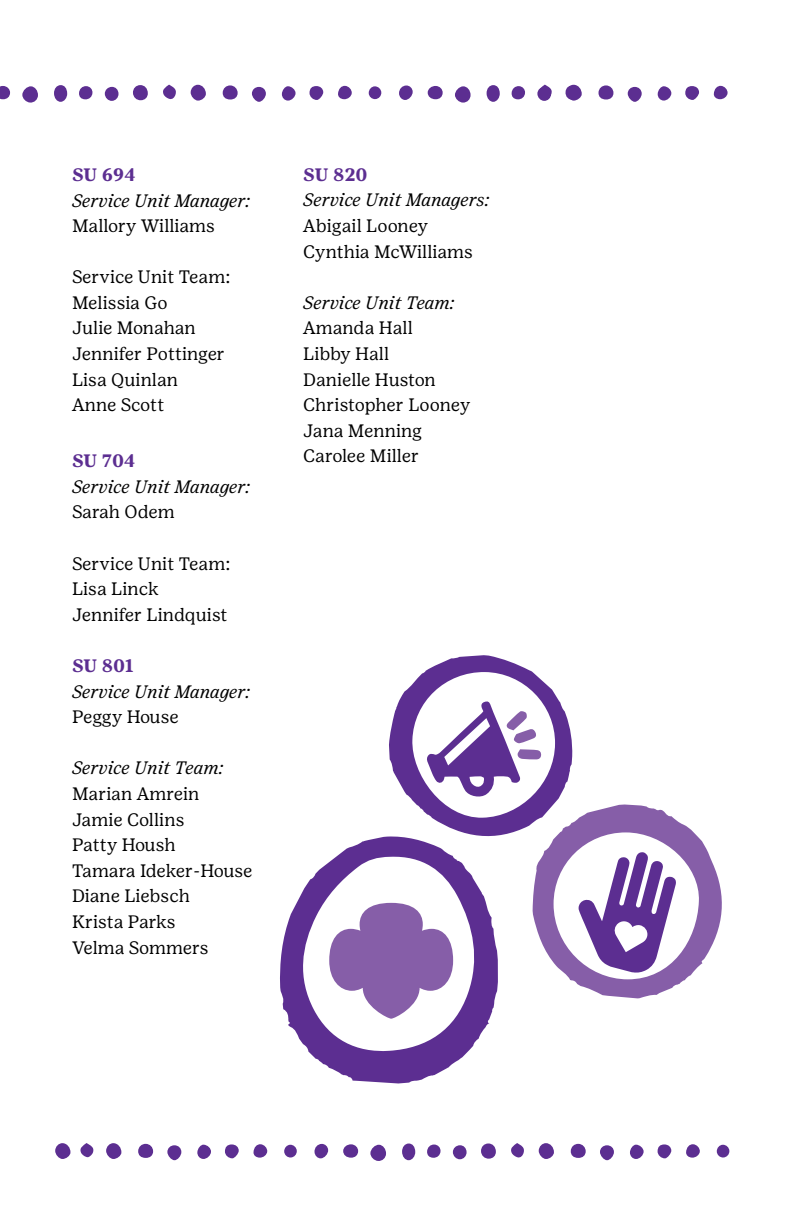
<style>
.page{position:relative;width:792px;height:1224px;background:#fff}
.page>*{position:absolute;margin:0;border:0;box-sizing:border-box;transform-origin:0 0}
.t1{font:18px/25.6px "Girl Scout Text";color:#000}
.t2{font:italic 18px "Girl Scout Text";color:#000}
.t3{font:700 18px "Girl Scout Text";letter-spacing:-.015em;color:#5c2e91}
</style>
<div class="page">
<div style="left:22px;top:86px;width:16px;height:17px;background:#5c2e91;border-radius:50%"></div>
<div style="left:455px;top:86px;width:16px;height:17px;background:#5c2e91;border-radius:50%"></div>
<div style="left:191px;top:85px;width:15px;height:16px;background:#5c2e91;border-radius:7px"></div>
<div style="left:133px;top:85px;width:15px;height:15px;background:#5c2e91;border-radius:50%"></div>
<div style="left:487px;top:85px;width:13px;height:17px;background:#5c2e91;border-radius:50%"></div>
<div style="left:54px;top:85px;width:13px;height:17px;background:#5c2e91;border-radius:50%"></div>
<div style="left:223px;top:85px;width:15px;height:15px;background:#5c2e91;border-radius:50%"></div>
<div style="left:252px;top:87px;width:14px;height:15px;background:#5c2e91;border-radius:50%"></div>
<svg style="left:0;top:86px;width:10px;height:13px"></svg>
<div style="left:428px;top:86px;width:15px;height:13px;background:#5c2e91;border-radius:50%"></div>
<div style="left:399px;top:85px;width:14px;height:15px;background:#5c2e91;border-radius:6px"></div>
<div style="left:105px;top:87px;width:14px;height:14px;background:#5c2e91;border-radius:50%"></div>
<div style="left:537px;top:87px;width:14px;height:14px;background:#5c2e91;border-radius:50%"></div>
<div style="left:282px;top:86px;width:14px;height:15px;background:#5c2e91;border-radius:50%"></div>
<div style="left:309px;top:86px;width:14px;height:14px;background:#5c2e91;border-radius:7px"></div>
<svg style="left:338px;top:86px;width:14px;height:13px"></svg>
<div style="left:511px;top:86px;width:14px;height:14px;background:#5c2e91;border-radius:50%"></div>
<div style="left:79px;top:86px;width:14px;height:14px;background:#5c2e91;border-radius:50%"></div>
<svg style="left:163px;top:85px;width:13px;height:15px"></svg>
<div style="left:369px;top:86px;width:12px;height:13px;background:#5c2e91;border-radius:50%"></div>
<div style="left:566px;top:85px;width:16px;height:16px;background:#5c2e91;border-radius:7px"></div>
<div style="left:598px;top:85px;width:15px;height:15px;background:#5c2e91;border-radius:50%"></div>
<div style="left:628px;top:87px;width:14px;height:15px;background:#5c2e91;border-radius:50%"></div>
<svg style="left:658px;top:86px;width:13px;height:15px"></svg>
<div style="left:685px;top:86px;width:14px;height:14px;background:#5c2e91;border-radius:50%"></div>
<svg style="left:714px;top:86px;width:14px;height:13px"></svg>
<svg style="left:537px;top:85px;width:15px;height:14px"></svg>
<svg style="left:280px;top:862px;width:210px;height:221px"></svg>
<div style="left:370px;top:1145px;width:16px;height:16px;background:#5c2e91;border-radius:50%"></div>
<div style="left:106px;top:1143px;width:16px;height:16px;background:#5c2e91;border-radius:7px"></div>
<div style="left:55px;top:1143px;width:16px;height:16px;background:#5c2e91;border-radius:7px"></div>
<div style="left:539px;top:1143px;width:15px;height:16px;background:#5c2e91;border-radius:7px"></div>
<div style="left:481px;top:1143px;width:15px;height:16px;background:#5c2e91;border-radius:50%"></div>
<div style="left:402px;top:1143px;width:13px;height:17px;background:#5c2e91;border-radius:50%"></div>
<div style="left:571px;top:1144px;width:15px;height:14px;background:#5c2e91;border-radius:50%"></div>
<div style="left:138px;top:1144px;width:15px;height:14px;background:#5c2e91;border-radius:50%"></div>
<div style="left:167px;top:1145px;width:14px;height:15px;background:#5c2e91;border-radius:50%"></div>
<div style="left:600px;top:1145px;width:14px;height:15px;background:#5c2e91;border-radius:50%"></div>
<div style="left:343px;top:1144px;width:15px;height:14px;background:#5c2e91;border-radius:50%"></div>
<div style="left:314px;top:1144px;width:14px;height:14px;background:#5c2e91;border-radius:6px"></div>
<div style="left:453px;top:1145px;width:14px;height:14px;background:#5c2e91;border-radius:50%"></div>
<div style="left:630px;top:1145px;width:14px;height:14px;background:#5c2e91;border-radius:50%"></div>
<svg style="left:197px;top:1144px;width:14px;height:15px"></svg>
<div style="left:225px;top:1144px;width:14px;height:14px;background:#5c2e91;border-radius:50%"></div>
<div style="left:658px;top:1144px;width:13px;height:15px;background:#5c2e91;border-radius:7px"></div>
<svg style="left:253px;top:1144px;width:14px;height:14px"></svg>
<svg style="left:686px;top:1144px;width:14px;height:14px"></svg>
<div style="left:427px;top:1144px;width:14px;height:14px;background:#5c2e91;border-radius:50%"></div>
<svg style="left:511px;top:1143px;width:13px;height:15px"></svg>
<svg style="left:80px;top:1143px;width:14px;height:14px"></svg>
<div style="left:717px;top:1145px;width:13px;height:13px;background:#5c2e91;border-radius:50%"></div>
<div style="left:284px;top:1145px;width:13px;height:13px;background:#5c2e91;border-radius:50%"></div>
<svg style="left:329px;top:655px;width:393px;height:364px"></svg>
<p class="t3" style="left:72px;top:164px;width:65px">SU 694</p>
<p class="t2" style="left:72px;top:190px;width:180px">Service Unit Manager:</p>
<p class="t1" style="left:72px;top:213px;width:145px">Mallory Williams</p>
<p class="t1" style="left:72px;top:264px;width:160px">Service Unit Team:<br>Melissia Go<br>Julie Monahan<br>Jennifer Pottinger<br>Lisa Quinlan<br>Anne Scott</p>
<p class="t3" style="left:72px;top:450px;width:65px">SU 704</p>
<p class="t2" style="left:72px;top:476px;width:180px">Service Unit Manager:</p>
<p class="t1" style="left:72px;top:499px;width:104px">Sarah Odem</p>
<p class="t1" style="left:72px;top:551px;width:160px">Service Unit Team:<br>Lisa Linck<br>Jennifer Lindquist</p>
<p class="t3" style="left:72px;top:655px;width:63px">SU 801</p>
<p class="t2" style="left:72px;top:681px;width:180px">Service Unit Manager:</p>
<p class="t1" style="left:72px;top:704px;width:108px">Peggy House</p>
<p class="t2" style="left:72px;top:758px;width:153px">Service Unit Team:</p>
<p class="t1" style="left:72px;top:781px;width:182px">Marian Amrein<br>Jamie Collins<br>Patty Housh<br>Tamara Ideker-House<br>Diane Liebsch<br>Krista Parks<br>Velma Sommers</p>
<p class="t3" style="left:303px;top:164px;width:66px">SU 820</p>
<p class="t2" style="left:303px;top:190px;width:188px">Service Unit Managers:</p>
<p class="t1" style="left:303px;top:213px;width:171px">Abigail Looney<br>Cynthia McWilliams</p>
<p class="t2" style="left:303px;top:292px;width:153px">Service Unit Team:</p>
<p class="t1" style="left:303px;top:315px;width:169px">Amanda Hall<br>Libby Hall<br>Danielle Huston<br>Christopher Looney<br>Jana Menning<br>Carolee Miller</p>
</div>
